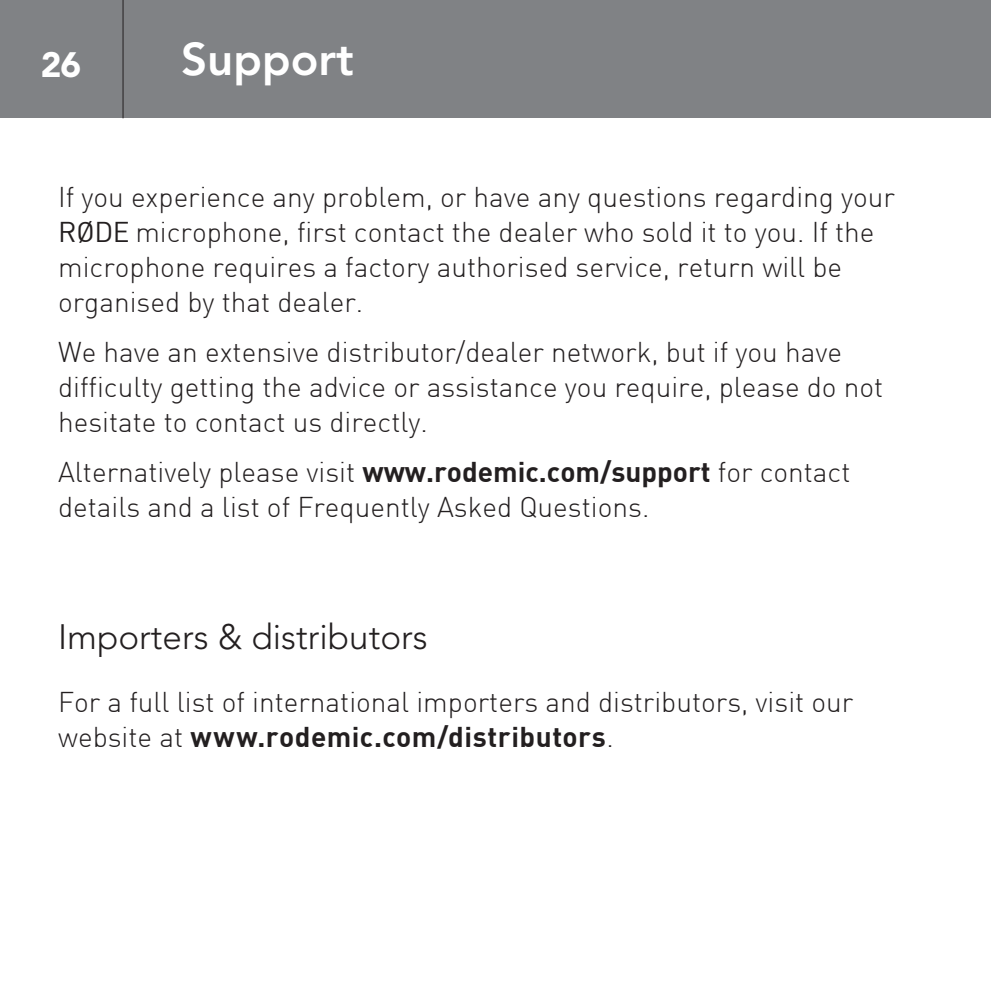
<style>
.page{position:relative;width:991px;height:994px;background:#fff}
.page>*{position:absolute;margin:0;border:0;box-sizing:border-box;transform-origin:0 0}
.t1{font:800 45.5px "Avenir";color:#fff}
.t2{font:300 35px "Avenir";color:#231f20}
.t3{font:900 35px "Avenir";color:#fff}
.t4{font:300 28px/35px "DIN";color:#231f20}
.s1{font-weight:400}
.s2{font-weight:700}
</style>
<div class="page">
<div style="left:0;top:0;width:990px;height:118px;background:#808285"></div>
<hr style="left:122px;top:0;width:2px;height:118px;background:#231f20">
<p class="t3" style="left:41px;top:44px;width:42px">26</p>
<h1 class="t1" style="left:181px;top:33px;width:174px">Support</h1>
<p class="t4" style="left:58px;top:179px;width:838px">If you experience any problem, or have any questions regarding your <span class="s1">RØDE</span> microphone, first contact the dealer who sold it to you. If the microphone requires a factory authorised service, return will be organised by that dealer.</p>
<p class="t4" style="left:58px;top:334px;width:826px">We have an extensive distributor/dealer network, but if you have difficulty getting the advice or assistance you require, please do not hesitate to contact us directly.</p>
<p class="t4" style="left:58px;top:454px;width:794px">Alternatively please visit <span class="s2">www.rodemic.com/support</span> for contact details and a list of Frequently Asked Questions.</p>
<p class="t2" style="left:58px;top:616px;width:371px">Importers &amp; distributors</p>
<p class="t4" style="left:58px;top:684px;width:796px">For a full list of international importers and distributors, visit our website at <span class="s2">www.rodemic.com/distributors</span>.</p>
</div>
